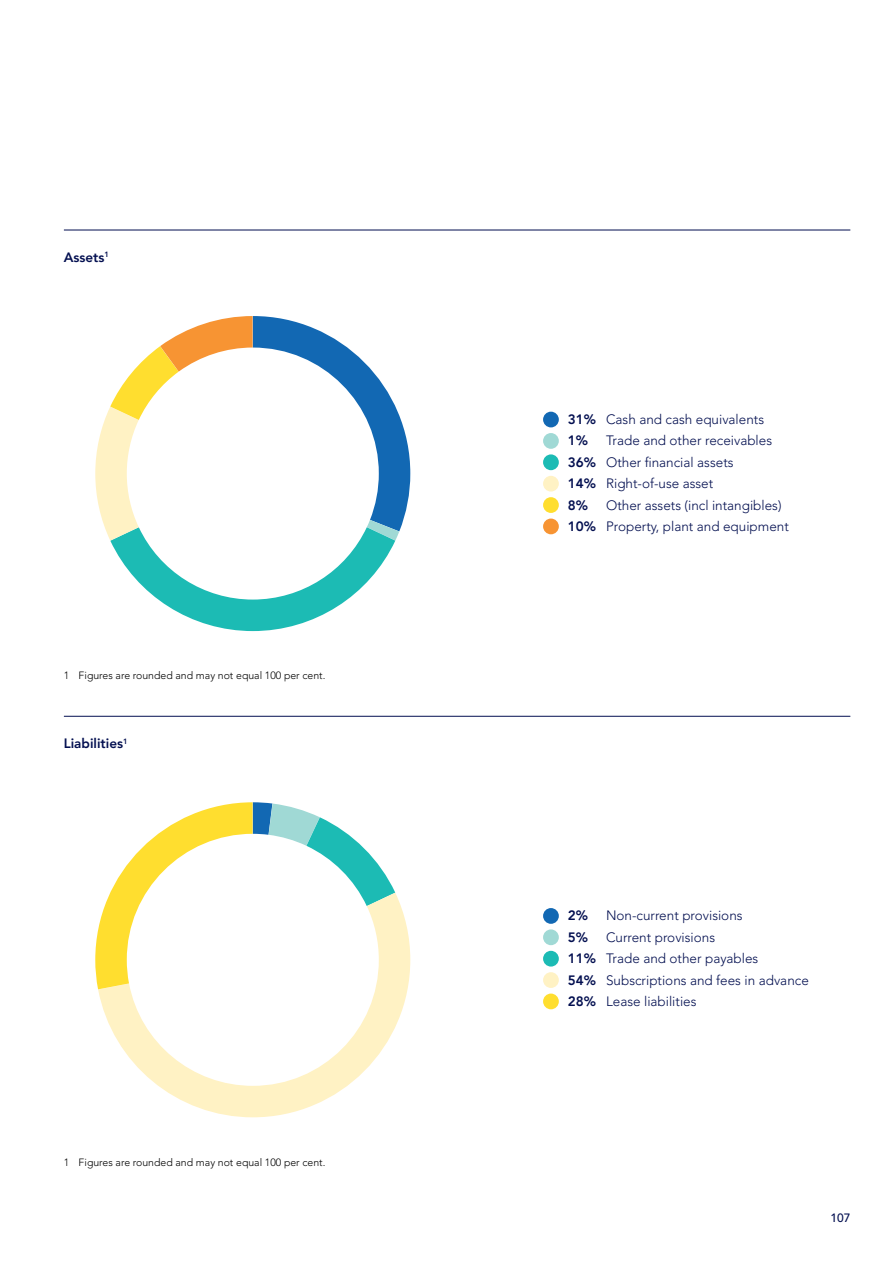
<style>
.page{position:relative;width:893px;height:1263px;background:#fff}
.page>*{position:absolute;margin:0;border:0;box-sizing:border-box;transform-origin:0 0}
.t1{font:300 13.5px/21.3px "Avenir LT Std";color:#030f50}
.t2{font:800 13.5px "Avenir LT Std";color:#030f50}
.t3{font:300 13.5px "Avenir LT Std";color:#000}
.t4{font:500 12px "Avenir LT Std";color:#030f50}
.t5{font:300 10.5px "Avenir LT Std";color:#000}
.s1{font-weight:800}
</style>
<div class="page">
<hr style="left:64px;top:230px;width:786px;height:1px;background:#030f50">
<svg style="left:95px;top:316px;width:315px;height:315px"></svg>
<div style="left:543px;top:412px;width:16px;height:15px;background:#1268b3;border-radius:50%"></div>
<div style="left:543px;top:433px;width:16px;height:16px;background:#a0d9d5;border-radius:50%"></div>
<div style="left:543px;top:454px;width:16px;height:16px;background:#1cbbb4;border-radius:50%"></div>
<div style="left:543px;top:476px;width:16px;height:15px;background:#fff2c4;border-radius:50%"></div>
<div style="left:543px;top:497px;width:16px;height:16px;background:#ffde2f;border-radius:50%"></div>
<div style="left:543px;top:518px;width:16px;height:16px;background:#f79433;border-radius:50%"></div>
<hr style="left:64px;top:716px;width:786px;height:1px;background:#030f50">
<svg style="left:98px;top:893px;width:312px;height:224px"></svg>
<svg style="left:95px;top:802px;width:300px;height:187px"></svg>
<div style="left:543px;top:908px;width:16px;height:16px;background:#1268b3;border-radius:50%"></div>
<div style="left:543px;top:929px;width:16px;height:16px;background:#a0d9d5;border-radius:50%"></div>
<div style="left:543px;top:951px;width:16px;height:15px;background:#1cbbb4;border-radius:50%"></div>
<div style="left:543px;top:972px;width:16px;height:16px;background:#fff2c4;border-radius:50%"></div>
<div style="left:543px;top:993px;width:16px;height:16px;background:#ffde2f;border-radius:50%"></div>
<p class="t2" style="left:64px;top:249px;width:47px">Assets<sup>1</sup></p>
<p class="t3" style="left:234px;top:663px;width:40px">Assets</p>
<p class="t5" style="left:64px;top:669px;width:263px">1 Figures are rounded and may not equal 100 per cent.</p>
<p class="t2" style="left:64px;top:735px;width:65px">Liabilities<sup>1</sup></p>
<p class="t3" style="left:225px;top:1150px;width:57px">Liabilities</p>
<p class="t5" style="left:64px;top:1156px;width:263px">1 Figures are rounded and may not equal 100 per cent.</p>
<p class="t1" style="left:568px;top:409px;width:198px"><span class="s1">31%</span> Cash and cash equivalents<br><span class="s1">1%</span></p>
<p class="t1" style="left:568px;top:430px;width:206px;text-indent:38px">Trade and other receivables<br><span class="s1">36%</span> Other financial assets<br><span class="s1">14%</span> Right-of-use asset<br><span class="s1">8%</span></p>
<p class="t1" style="left:568px;top:494px;width:223px;text-indent:38px">Other assets (incl intangibles)<br><span class="s1">10%</span> Property, plant and equipment</p>
<p class="t2" style="left:568px;top:908px;width:22px">2%</p>
<p class="t1" style="left:606px;top:905px;width:138px">Non-current provisions</p>
<p class="t2" style="left:568px;top:929px;width:22px">5%</p>
<p class="t1" style="left:568px;top:926px;width:242px;text-indent:38px">Current provisions<br><span class="s1">11%</span> Trade and other payables<br><span class="s1">54%</span> Subscriptions and fees in advance<br><span class="s1">28%</span> Lease liabilities</p>
<p class="t4" style="left:830px;top:1210px;width:22px">107</p>
</div>
